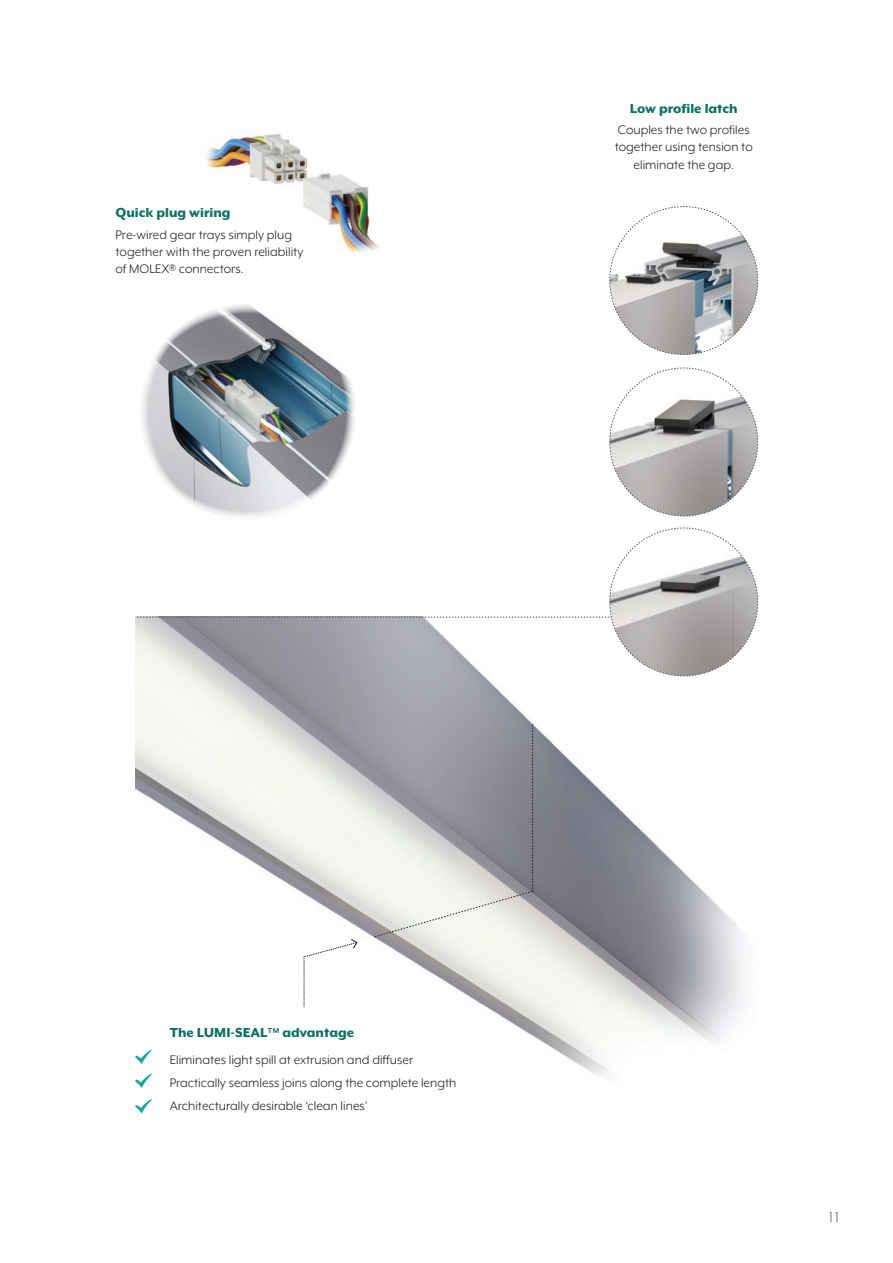
<style>
.page{position:relative;width:893px;height:1263px;background:#fff}
.page>*{position:absolute;margin:0;border:0;box-sizing:border-box;transform-origin:0 0}
.Page_number_right{font:300 16.5px "Mr Eaves XL Mod OT";color:#231f20}
.Copy_heading{font:800 15px "Mr Eaves XL Mod OT";color:#0c7164}
.Copy_text{font:14.25px/17.1px "Mr Eaves XL Mod OT";color:#231f20;text-align:center}
.s1{font-weight:400}
</style>
<div class="page">
<img style="left:135px;top:617px;width:608px;height:497px">
<img style="left:137px;top:302px;width:221px;height:220px;border-radius:110px">
<svg style="left:609px;top:206px;width:149px;height:149px"></svg>
<svg style="left:609px;top:368px;width:149px;height:148px"></svg>
<svg style="left:137px;top:528px;width:621px;height:148px"></svg>
<svg style="left:135px;top:1050px;width:17px;height:14px"></svg>
<svg style="left:135px;top:1073px;width:17px;height:15px"></svg>
<svg style="left:135px;top:1099px;width:17px;height:14px"></svg>
<img style="left:206px;top:133px;width:174px;height:121px">
<svg style="left:374px;top:724px;width:159px;height:213px"></svg>
<svg style="left:304px;top:939px;width:53px;height:69px"></svg>
<p class="Copy_heading" style="left:116px;top:205px;width:117px">Quick plug wiring</p>
<p class="Copy_text" style="left:116px;top:226px;width:189px;text-align:left">Pre-wired gear trays simply plug together with the proven reliability of MOLEX® connectors.</p>
<p class="Copy_heading" style="left:630px;top:101px;width:109px">Low profile latch</p>
<p class="Copy_text" style="left:615px;top:122px;width:139px">Couples the two profiles together using tension to eliminate the gap.</p>
<p class="Copy_heading" style="left:170px;top:1025px;width:186px">The LUMI-SEAL<span class="s1">™</span> advantage</p>
<p class="Copy_text" style="left:170px;top:1051px;width:245px">Eliminates light spill at extrusion and diffuser</p>
<p class="Copy_text" style="left:170px;top:1074px;width:288px">Practically seamless joins along the complete length</p>
<p class="Copy_text" style="left:170px;top:1097px;width:199px">Architecturally desirable ‘clean lines’</p>
<p class="Page_number_right" style="left:829px;top:1209px;width:11px">11</p>
</div>
